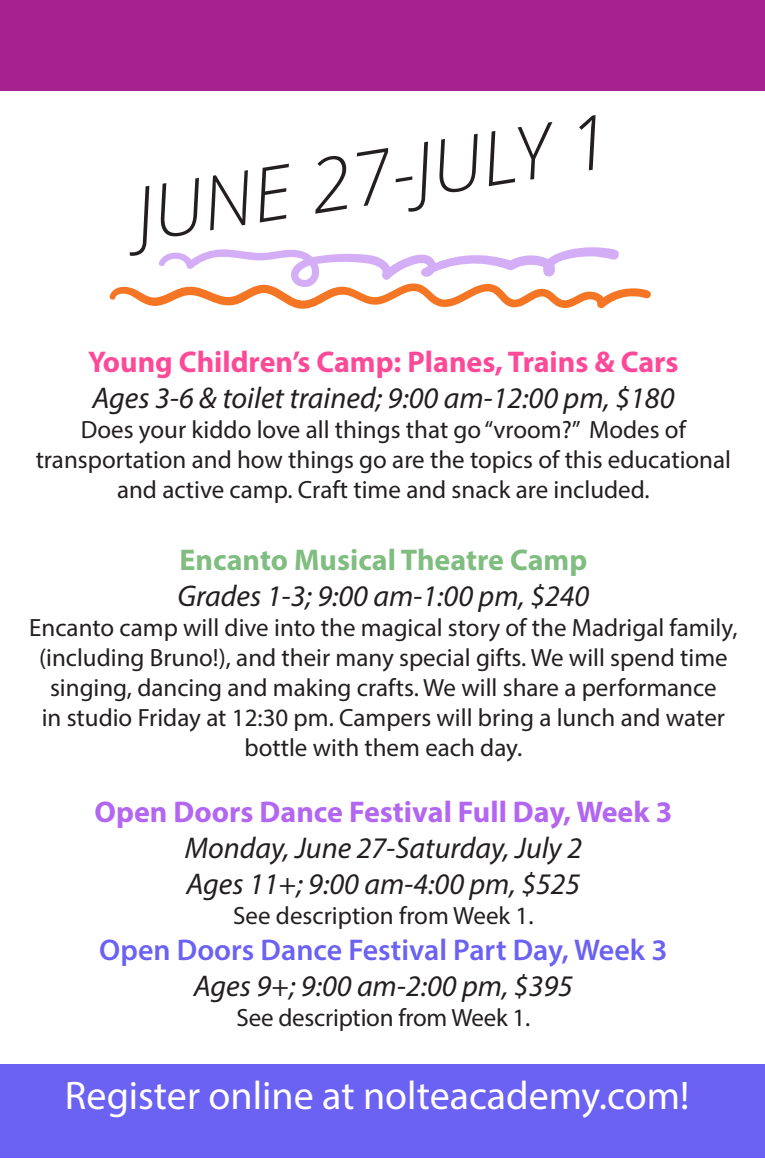
<style>
.page{position:relative;width:765px;height:1160px;background:#fff}
.page>*{position:absolute;margin:0;border:0;box-sizing:border-box;transform-origin:0 0}
.t1{font:italic 300 75px "Open Sans";color:#231f20}
.t2{font:40px "Myriad Pro";color:#fff}
.t3{font:italic 30px "Myriad Pro";color:#231f20}
.t4{font:600 30px/36px "Myriad Pro";color:#6b61f2;text-align:center}
.t5{font:700 30px "Myriad Pro";color:#fc4a99}
.t6{font:700 30px "Myriad Pro";color:#b366f0}
.t7{font:700 30px "Myriad Pro";color:#80bd80}
.t8{font:25px/30px "Myriad Pro";color:#231f20;text-align:center}
.s1{font-weight:400;font-style:italic;color:#231f20}
</style>
<div class="page">
<div style="left:0;top:1064px;width:765px;height:93px;background:#6b61f2"></div>
<div style="left:0;top:0;width:765px;height:91px;background:#a7228e"></div>
<svg style="left:109px;top:247px;width:542px;height:62px"></svg>
<p class="t1" style="left:127px;top:164px;width:482px;rotate:-9deg">JUNE 27-JULY 1</p>
<p class="t5" style="left:88px;top:342px;width:592px">Young Children’s Camp: Planes, Trains &amp; Cars</p>
<p class="t3" style="left:92px;top:379px;width:584px">Ages 3-6 &amp; toilet trained; 9:00 am-12:00 pm, $180</p>
<p class="t8" style="left:36px;top:414px;width:697px">Does your kiddo love all things that go “vroom?” Modes of transportation and how things go are the topics of this educational and active camp. Craft time and snack are included.</p>
<p class="t7" style="left:180px;top:540px;width:409px">Encanto Musical Theatre Camp</p>
<p class="t3" style="left:177px;top:577px;width:414px">Grades 1-3; 9:00 am-1:00 pm, $240</p>
<p class="t8" style="left:29px;top:612px;width:710px">Encanto camp will dive into the magical story of the Madrigal family, (including Bruno!), and their many special gifts. We will spend time singing, dancing and making crafts. We will share a performance<br>in studio Friday at 12:30 pm. Campers will bring a lunch and water bottle with them each day.</p>
<p class="t6" style="left:94px;top:792px;width:579px">Open Doors Dance Festival Full Day, Week 3</p>
<p class="t3" style="left:185px;top:829px;width:399px">Monday, June 27-Saturday, July 2</p>
<p class="t3" style="left:186px;top:865px;width:395px">Ages 11+; 9:00 am-4:00 pm, $525</p>
<p class="t8" style="left:233px;top:900px;width:302px">See description from Week 1.</p>
<p class="t4" style="left:99px;top:931px;width:570px">Open Doors Dance Festival Part Day, Week 3<br><span class="s1">Ages 9+; 9:00 am-2:00 pm, $395</span></p>
<p class="t8" style="left:237px;top:1002px;width:295px">See description from Week 1.</p>
<p class="t2" style="left:65px;top:1071px;width:626px">Register online at nolteacademy.com!</p>
</div>
